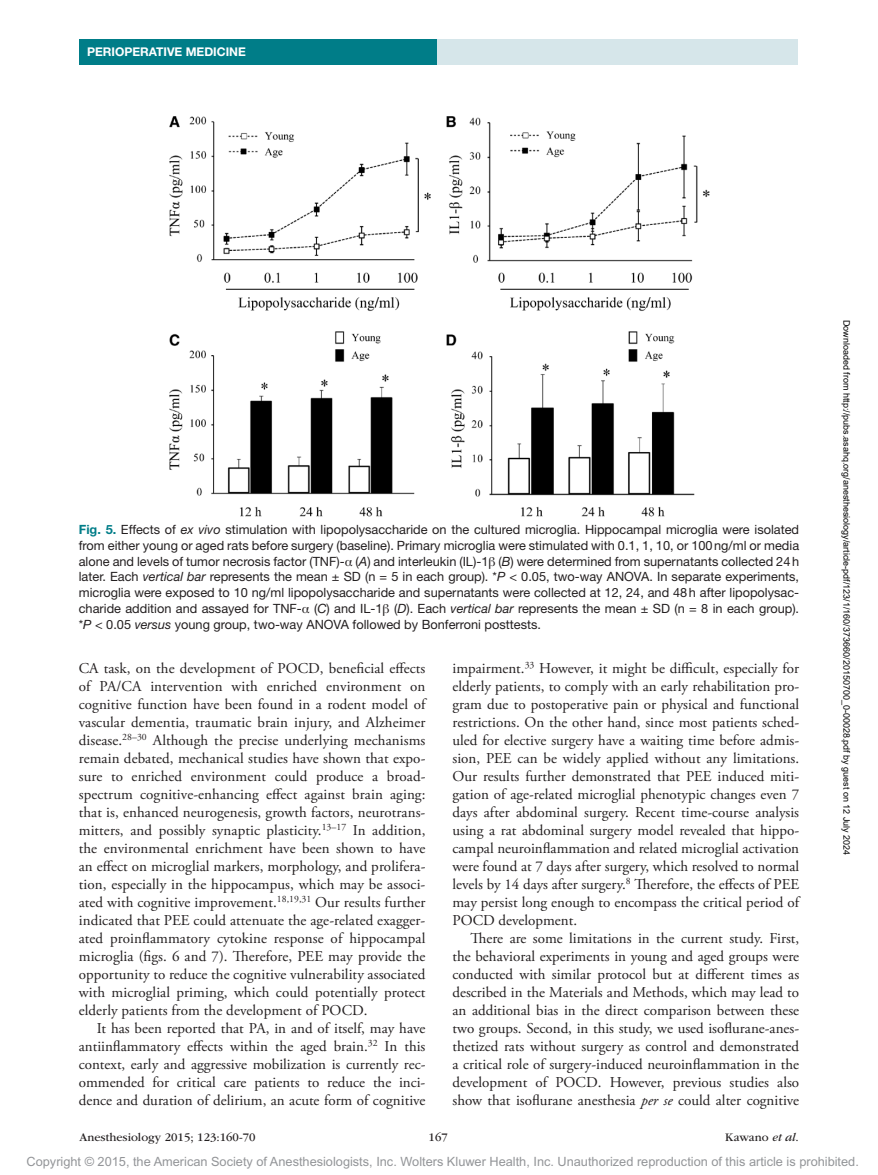
<style>
.page{position:relative;width:878px;height:1175px;background:#fff}
.page>*{position:absolute;margin:0;border:0;box-sizing:border-box;transform-origin:0 0}
.t1{font:15px/18px "Adobe Garamond Pro";color:#231f20;text-align:justify}
.t2{font:12.75px/15.8px "Helvetica Neue LT Std";color:#231f20;text-align:justify}
.t3{font:12.75px "Arial MT Std";color:#939598}
.t4{font:12px "ITC Garamond Std";color:#231f20}
.t5{font:700 12px "Helvetica Neue LT Std";color:#fff}
.t6{font:9px "Arial";color:#000}
.s1{font-weight:700;color:#007d88}
.s2{font-style:italic}
.s3{font-family:"Gandhari Unicode"}
</style>
<div class="page">
<div style="left:432px;top:39px;width:365px;height:26px;background:#d6e6ea"></div>
<div style="left:79px;top:39px;width:357px;height:25px;background:#007d88"></div>
<img style="left:169px;top:116px;width:540px;height:400px">
<p class="t5" style="left:87px;top:44px;width:160px">PERIOPERATIVE MEDICINE</p>
<p class="t2" style="left:79px;top:521px;width:722px"><span class="s1">Fig. 5.</span> Effects of <span class="s2">ex vivo</span> stimulation with lipopolysaccharide on the cultured microglia. Hippocampal microglia were isolated from either young or aged rats before surgery (baseline). Primary microglia were stimulated with 0.1, 1, 10, or 100ng/ml or media alone and levels of tumor necrosis factor (TNF)-<span class="s3">α</span> (<span class="s2">A</span>) and interleukin (IL)-1<span class="s3">β</span> (<span class="s2">B</span>) were determined from supernatants collected 24h later. Each <span class="s2">vertical bar</span> represents the mean ± SD (n = 5 in each group). *<span class="s2">P &lt;</span> 0.05, two-way ANOVA. In separate experiments, microglia were exposed to 10 ng/ml lipopolysaccharide and supernatants were collected at 12, 24, and 48h after lipopolysac&shy;charide addition and assayed for TNF-<span class="s3">α</span> (<span class="s2">C</span>) and IL-1<span class="s3">β</span> (<span class="s2">D</span>). Each <span class="s2">vertical bar</span> represents the mean ± SD (n = 8 in each group). *<span class="s2">P &lt;</span> 0.05 <span class="s2">versus</span> young group, two-way ANOVA followed by Bonferroni posttests.</p>
<p class="t1" style="left:79px;top:659px;width:348px">CA task, on the development of POCD, beneficial effects of PA/CA intervention with enriched environment on cognitive function have been found in a rodent model of vascular dementia, traumatic brain injury, and Alzheimer disease.<sup>28–30</sup> Although the precise underlying mechanisms remain debated, mechanical studies have shown that expo&shy;sure to enriched environment could produce a broad&shy;spectrum cognitive-enhancing effect against brain aging: that is, enhanced neurogenesis, growth factors, neurotrans&shy;mitters, and possibly synaptic plasticity.<sup>13–17</sup> In addition, the environmental enrichment have been shown to have an effect on microglial markers, morphology, and prolifera&shy;tion, especially in the hippocampus, which may be associ&shy;ated with cognitive improvement.<sup>18,19,31</sup> Our results further indicated that PEE could attenuate the age-related exagger&shy;ated proinflammatory cytokine response of hippocampal microglia (figs. 6 and 7). Therefore, PEE may provide the opportunity to reduce the cognitive vulnerability associated with microglial priming, which could potentially protect elderly patients from the development of POCD.</p>
<p class="t1" style="left:79px;top:1019px;width:348px;text-indent:18px">It has been reported that PA, in and of itself, may have antiinflammatory effects within the aged brain.<sup>32</sup> In this context, early and aggressive mobilization is currently rec&shy;ommended for critical care patients to reduce the inci&shy;dence and duration of delirium, an acute form of cognitive</p>
<p class="t1" style="left:452px;top:659px;width:348px">impairment.<sup>33</sup> However, it might be difficult, especially for elderly patients, to comply with an early rehabilitation pro&shy;gram due to postoperative pain or physical and functional restrictions. On the other hand, since most patients sched&shy;uled for elective surgery have a waiting time before admis&shy;sion, PEE can be widely applied without any limitations.<br>Our results further demonstrated that PEE induced miti&shy;gation of age-related microglial phenotypic changes even 7 days after abdominal surgery. Recent time-course analysis using a rat abdominal surgery model revealed that hippo&shy;campal neuroinflammation and related microglial activation were found at 7 days after surgery, which resolved to normal levels by 14 days after surgery.<sup>8</sup> Therefore, the effects of PEE may persist long enough to encompass the critical period of POCD development.</p>
<p class="t1" style="left:452px;top:929px;width:348px;text-indent:18px">There are some limitations in the current study. First, the behavioral experiments in young and aged groups were conducted with similar protocol but at different times as described in the Materials and Methods, which may lead to an additional bias in the direct comparison between these two groups. Second, in this study, we used isoflurane-anes&shy;thetized rats without surgery as control and demonstrated a critical role of surgery-induced neuroinflammation in the development of POCD. However, previous studies also show that isoflurane anesthesia <span class="s2">per se</span> could alter cognitive</p>
<p class="t4" style="left:80px;top:1130px;width:177px">Anesthesiology 2015; 123:160-70</p>
<p class="t4" style="left:428px;top:1130px;width:21px">167</p>
<p class="t4" style="left:725px;top:1130px;width:75px">Kawano <span class="s2">et al</span>.</p>
<p class="t6" style="left:850px;top:320px;width:537px;rotate:90deg">Downloaded from http://pubs.asahq.org/anesthesiology/article-pdf/123/1/160/373660/20150700_0-00028.pdf by guest on 12 July 2024</p>
<p class="t3" style="left:27px;top:1154px;width:833px">Copyright © 2015, the American Society of Anesthesiologists, Inc. Wolters Kluwer Health, Inc. Unauthorized reproduction of this article is prohibited.</p>
</div>
